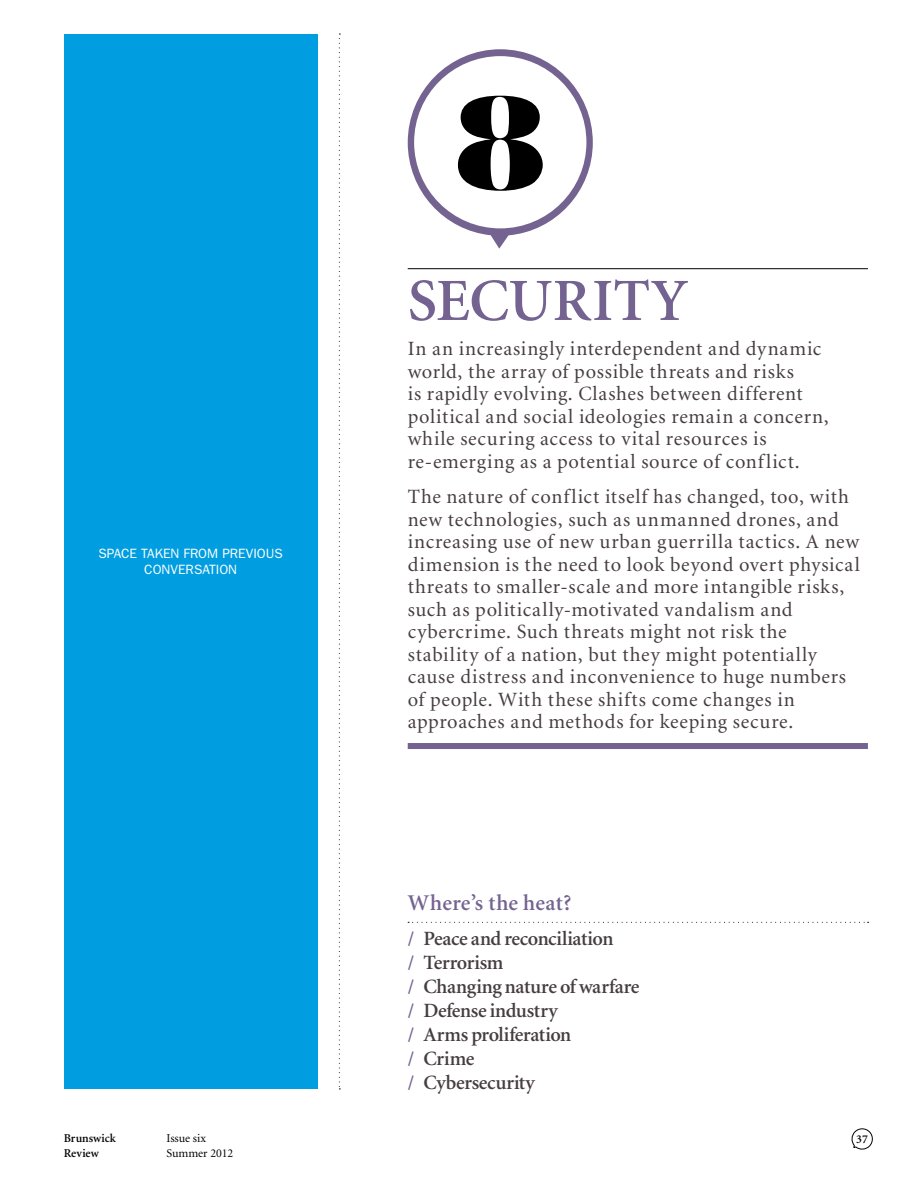
<style>
.page{position:relative;width:919px;height:1191px;background:#fff}
.page>*{position:absolute;margin:0;border:0;box-sizing:border-box;transform-origin:0 0}
.t1{font:135px "Carousel LT";color:#000}
.t2{font:600 60px "Minion";color:#746391}
.t3{font:600 22.5px "Minion";letter-spacing:.005em;color:#746391}
.t4{font:20.25px/22.5px "Minion";letter-spacing:.035em;color:#463d40}
.t5{font:600 20.25px/24px "Minion";letter-spacing:-.015em;color:#463d40}
.t6{font:13.5px/16.5px "ITC Franklin Gothic Std";color:#fff;text-align:center}
.t7{font:12px "Minion";color:#000}
.t8{font:600 12px/15px "Minion";color:#000}
.s1{color:#746391}
</style>
<div class="page">
<svg style="left:339px;top:34px;width:1px;height:1055px"></svg>
<hr style="left:407px;top:268px;width:460px;height:1px;background:#000">
<div style="left:407px;top:743px;width:460px;height:6px;background:#746391"></div>
<svg style="left:408px;top:922px;width:460px;height:1px"></svg>
<svg style="left:407px;top:49px;width:185px;height:200px"></svg>
<svg style="left:851px;top:1128px;width:22px;height:22px"></svg>
<div style="left:64px;top:34px;width:253px;height:1055px;background:#009ee0"></div>
<p class="t6" style="left:99px;top:545px;width:186px">SPACE TAKEN FROM PREVIOUS<br>CONVERSATION</p>
<p class="t1" style="left:452px;top:64px;width:97px">8</p>
<p class="t2" style="left:407px;top:270px;width:282px">SECURitY</p>
<p class="t4" style="left:407px;top:338px;width:422px">In an increasingly interdependent and dynamic world, the array of possible threats and risks<br>is rapidly evolving. Clashes between different political and social ideologies remain a concern, while securing access to vital resources is re-emerging as a potential source of conflict.</p>
<p class="t4" style="left:407px;top:486px;width:453px">The nature of conflict itself has changed, too, with new technologies, such as unmanned drones, and increasing use of new urban guerrilla tactics. A new dimension is the need to look beyond overt physical threats to smaller-scale and more intangible risks, such as politically-motivated vandalism and cybercrime. Such threats might not risk the stability of a nation, but they might potentially cause distress and inconvenience to huge numbers of people. With these shifts come changes in approaches and methods for keeping secure.</p>
<p class="t3" style="left:407px;top:891px;width:165px">Where’s the heat?</p>
<p class="t5" style="left:407px;top:927px;width:233px"><span class="s1">/</span> Peace and reconciliation<br><span class="s1">/</span> Terrorism<br><span class="s1">/</span> Changing nature of warfare <span class="s1">/</span> Defense industry<br><span class="s1">/</span> Arms proliferation<br><span class="s1">/</span> Crime<br><span class="s1">/</span> Cybersecurity</p>
<p class="t8" style="left:64px;top:1131px;width:53px">Brunswick<br>Review</p>
<p class="t7" style="left:166px;top:1132px;width:41px">Issue six</p>
<p class="t8" style="left:856px;top:1131px;width:13px">37</p>
<p class="t7" style="left:166px;top:1147px;width:68px">Summer 2012</p>
</div>
